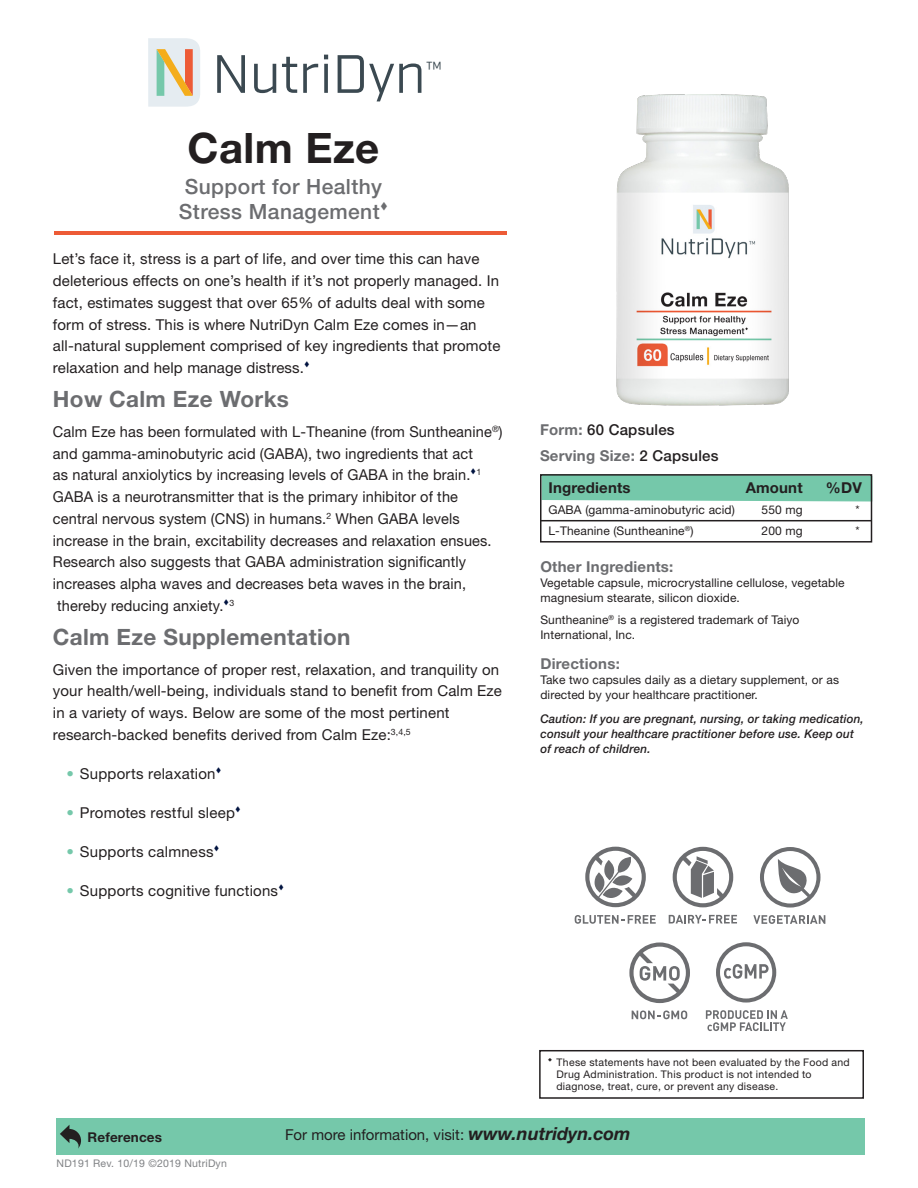
<style>
.page{position:relative;width:918px;height:1188px;background:#fff}
.page>*{position:absolute;margin:0;border:0;box-sizing:border-box;transform-origin:0 0}
.t1{font:53.85px "Industry";color:#3b4951}
.Product_Name{font:700 42px "Helvetica Neue LT Std";letter-spacing:.01em;color:#231f20}
.Body{font:700 22.5px "Helvetica Neue LT Std";letter-spacing:.015em;color:#6c6d70}
.t2{font:21.75px "Industry";color:#3b4951}
.t3{font:500 21px "Helvetica Neue LT Std";letter-spacing:.02em;color:#6c6d70}
.Body-2{font:15px/21.8px "Helvetica Neue LT Std";letter-spacing:.01em;color:#231f20}
.Ingredient_Panel__He{font:700 15px "Helvetica Neue LT Std";letter-spacing:.015em;color:#6c6d70}
.t4{font:700 15px "Helvetica Neue LT Std";letter-spacing:.01em;color:#231f20}
.t5{font:500 15px "Helvetica Neue LT Std";letter-spacing:.015em;color:#231f20}
.Ingredient_Panel__Bo{font:700 15px "Helvetica Neue LT Std";letter-spacing:.015em;color:#6c6d70}
.t6{font:700 13.5px "Helvetica Neue LT Std";letter-spacing:.01em;color:#231f20}
.Ingredient_Panel__Bo-2{font:12px/15px "Helvetica Neue LT Std";letter-spacing:.01em;color:#231f20}
.Ingredient_Panel__Ca{font:italic 500 12px/15px "Helvetica Neue LT Std";letter-spacing:.01em;color:#231f20}
.t7{font:10.5px "Helvetica Neue LT Std";letter-spacing:.025em;color:#231f20}
.t8{font:10.5px "Helvetica Neue LT Std";letter-spacing:.02em;color:#808285}
.s1{color:#75c8aa}
.s2{font-weight:700;color:#6c6d70}
.s3{font-weight:500;color:#231f20}
.s4{font-weight:700;font-style:italic;font-size:18px}
</style>
<div class="page">
<hr style="left:54px;top:232px;width:453px;height:3px;background:#ed5b36">
<div style="left:543px;top:477px;width:326px;height:25px;background:#75c8aa"></div>
<div style="left:540px;top:474px;width:332px;height:69px;border:2px solid #231f20"></div>
<hr style="left:541px;top:520px;width:331px;height:1px;background:#231f20">
<svg style="left:148px;top:38px;width:52px;height:69px;background:#ded6c4"></svg>
<img style="left:616px;top:94px;width:173px;height:312px">
<div style="left:56px;top:1118px;width:809px;height:37px;background:#75c8aa"></div>
<svg style="left:669px;top:915px;width:68px;height:9px"></svg>
<svg style="left:673px;top:847px;width:60px;height:60px"></svg>
<svg style="left:632px;top:1011px;width:55px;height:8px"></svg>
<svg style="left:629px;top:942px;width:61px;height:61px"></svg>
<svg style="left:706px;top:1010px;width:82px;height:21px"></svg>
<svg style="left:716px;top:942px;width:60px;height:61px"></svg>
<svg style="left:585px;top:847px;width:61px;height:60px"></svg>
<svg style="left:575px;top:915px;width:81px;height:9px"></svg>
<svg style="left:753px;top:915px;width:72px;height:9px"></svg>
<svg style="left:760px;top:847px;width:60px;height:61px"></svg>
<div style="left:539px;top:1050px;width:325px;height:49px;border:2px solid #231f20"></div>
<svg style="left:60px;top:1125px;width:21px;height:24px"></svg>
<h1 class="t1" style="left:212px;top:42px;width:215px">NutriDyn</h1>
<h3 class="t2" style="left:425px;top:56px;width:18px">™</h3>
<p class="Product_Name" style="left:188px;top:122px;width:193px">Calm Eze</p>
<p class="t3" style="left:185px;top:174px;width:199px">Support for Healthy</p>
<p class="t3" style="left:179px;top:199px;width:211px">Stress Management▼</p>
<p class="Body-2" style="left:53px;top:248px;width:449px">Let’s face it, stress is a part of life, and over time this can have deleterious effects on one’s health if it’s not properly managed. In fact, estimates suggest that over 65% of adults deal with some form of stress. This is where NutriDyn Calm Eze comes in—an all-natural supplement comprised of key ingredients that promote relaxation and help manage distress.<sup>▼</sup></p>
<p class="Body" style="left:53px;top:385px;width:238px">How Calm Eze Works</p>
<p class="Body-2" style="left:53px;top:421px;width:451px">Calm Eze has been formulated with L-Theanine (from Suntheanine<sup>®</sup>) and gamma-aminobutyric acid (GABA), two ingredients that act<br>as natural anxiolytics by increasing levels of GABA in the brain.<sup>▼</sup><sup>1<br></sup>GABA is a neurotransmitter that is the primary inhibitor of the central nervous system (CNS) in humans.<sup>2</sup> When GABA levels increase in the brain, excitability decreases and relaxation ensues.<br>Research also suggests that GABA administration significantly increases alpha waves and decreases beta waves in the brain, thereby reducing anxiety.<sup>▼</sup><sup>3</sup></p>
<p class="Body" style="left:53px;top:623px;width:299px">Calm Eze Supplementation</p>
<p class="Body-2" style="left:53px;top:658px;width:451px">Given the importance of proper rest, relaxation, and tranquility on your health/well-being, individuals stand to benefit from Calm Eze in a variety of ways. Below are some of the most pertinent research-backed benefits derived from Calm Eze:<sup>3,4,5</sup></p>
<p class="Body-2" style="left:66px;top:763px;width:156px"><span class="s1">•</span> Supports relaxation<sup>▼</sup></p>
<p class="Body-2" style="left:66px;top:802px;width:176px"><span class="s1">•</span> Promotes restful sleep<sup>▼</sup></p>
<p class="Body-2" style="left:66px;top:841px;width:155px"><span class="s1">•</span> Supports calmness<sup>▼</sup></p>
<p class="Body-2" style="left:66px;top:880px;width:219px"><span class="s1">•</span> Supports cognitive functions<sup>▼</sup></p>
<p class="t5" style="left:540px;top:421px;width:136px"><span class="s2">Form:</span> 60 Capsules</p>
<p class="Ingredient_Panel__He" style="left:540px;top:446px;width:180px">Serving Size: <span class="s3">2 Capsules</span></p>
<p class="t4" style="left:549px;top:479px;width:84px">Ingredients</p>
<p class="Ingredient_Panel__Bo-2" style="left:549px;top:502px;width:188px">GABA (gamma-aminobutyric acid)</p>
<p class="Ingredient_Panel__Bo-2" style="left:549px;top:523px;width:147px">L-Theanine (Suntheanine<sup>®</sup>)</p>
<p class="t4" style="left:746px;top:478px;width:58px">Amount</p>
<p class="t4" style="left:826px;top:478px;width:37px">%DV</p>
<p class="Ingredient_Panel__Bo-2" style="left:762px;top:502px;width:43px">550 mg</p>
<p class="Ingredient_Panel__Bo-2" style="left:762px;top:523px;width:43px">200 mg</p>
<p class="Ingredient_Panel__Bo-2" style="left:855px;top:502px;width:6px">*</p>
<p class="Ingredient_Panel__Bo-2" style="left:855px;top:523px;width:6px">*</p>
<p class="Ingredient_Panel__He" style="left:540px;top:557px;width:134px">Other Ingredients:</p>
<p class="Ingredient_Panel__Bo-2" style="left:540px;top:575px;width:306px">Vegetable capsule, microcrystalline cellulose, vegetable magnesium stearate, silicon dioxide.</p>
<p class="Ingredient_Panel__Bo-2" style="left:540px;top:612px;width:261px">Suntheanine<sup>®</sup> is a registered trademark of Taiyo<br>International, Inc.</p>
<p class="Ingredient_Panel__Bo" style="left:540px;top:655px;width:81px">Directions:</p>
<p class="Ingredient_Panel__Bo-2" style="left:540px;top:672px;width:300px">Take two capsules daily as a dietary supplement, or as directed by your healthcare practitioner.</p>
<p class="Ingredient_Panel__Ca" style="left:540px;top:711px;width:325px">Caution: If you are pregnant, nursing, or taking medication, consult your healthcare practitioner before use. Keep out of reach of children.</p>
<p class="t7" style="left:557px;top:1056px;width:295px">These statements have not been evaluated by the Food and</p>
<p class="t7" style="left:557px;top:1068px;width:257px">Drug Administration. This product is not intended to</p>
<p class="t7" style="left:557px;top:1080px;width:223px">diagnose, treat, cure, or prevent any disease.</p>
<p class="t6" style="left:88px;top:1129px;width:76px">References</p>
<p class="t8" style="left:57px;top:1157px;width:172px">ND191 Rev. 10/19 ©2019 NutriDyn</p>
<p class="Body-2" style="left:285px;top:1123px;width:347px">For more information, visit: <span class="s4">www.nutridyn.com</span></p>
</div>
